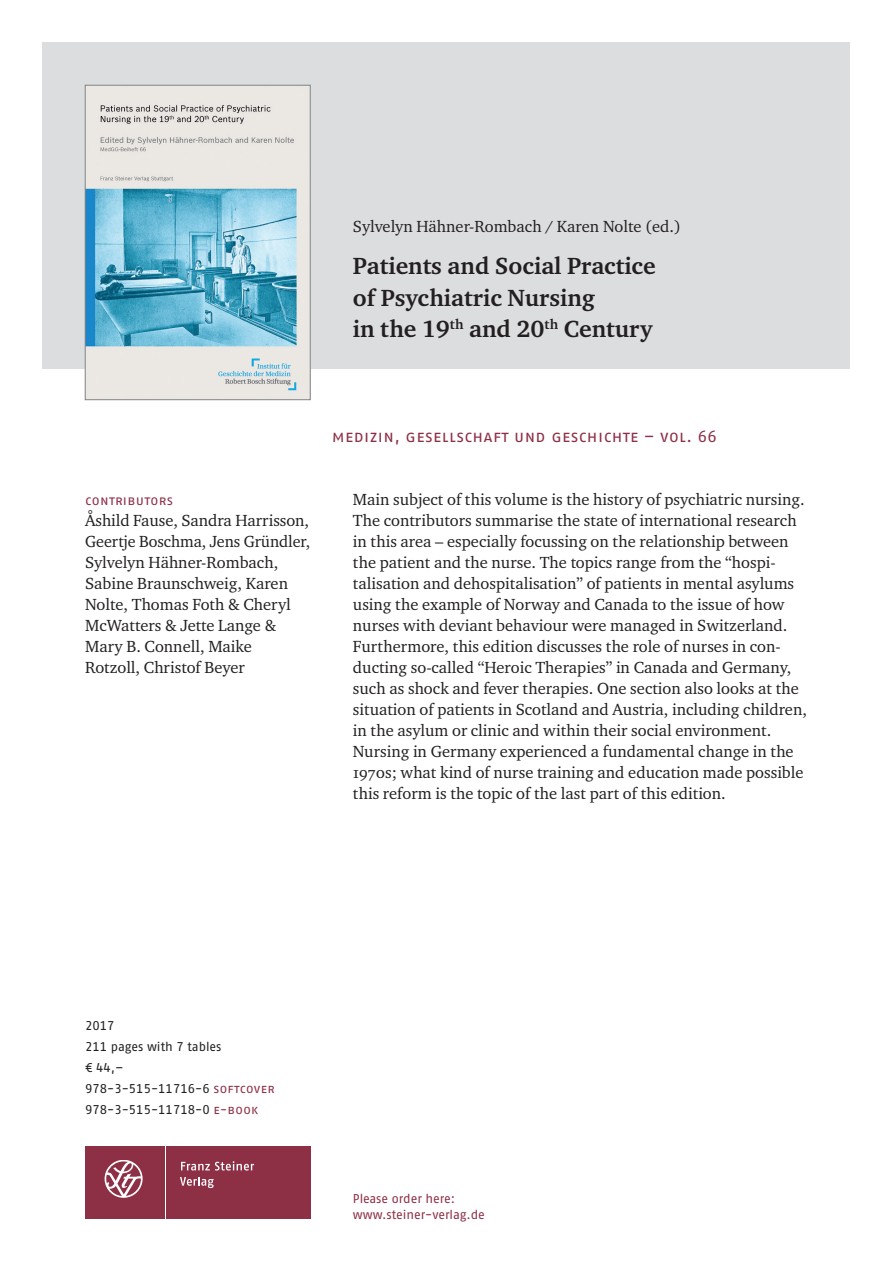
<style>
.page{position:relative;width:893px;height:1263px;background:#fff}
.page>*{position:absolute;margin:0;border:0;box-sizing:border-box;transform-origin:0 0}
.t1{font:700 24px/31.5px "Charter ITC Pro";color:#231f20}
.t2{font:16.5px/21px "Charter ITC Pro";color:#231f20}
.t3{font:16.5px "Fago Pro";letter-spacing:.025em;color:#8d2f45}
.t4{font:13.5px "Fago Pro";letter-spacing:.025em;color:#8d2f45}
.t5{font:12.75px/21px "Fago Pro";color:#231f20}
.t6{font:12.75px/16.5px "Fago Pro";color:#8d2f45}
.s1{color:#8d2f45}
</style>
<div class="page">
<div style="left:43px;top:43px;width:807px;height:326px;background:#dcdddf"></div>
<div style="left:85px;top:1146px;width:79px;height:72px;background:#8d2f45"></div>
<div style="left:166px;top:1146px;width:144px;height:72px;background:#8d2f45"></div>
<svg style="left:181px;top:1161px;width:73px;height:9px"></svg>
<svg style="left:180px;top:1177px;width:34px;height:11px"></svg>
<svg style="left:105px;top:1160px;width:38px;height:38px"></svg>
<img style="left:87px;top:87px;width:221px;height:311px">
<div style="left:85px;top:85px;width:225px;height:315px;border:1px solid #808285"></div>
<p class="t2" style="left:353px;top:216px;width:330px">Sylvelyn Hähner-Rombach / Karen Nolte (ed.)</p>
<h1 class="t1" style="left:353px;top:250px;width:304px">Patients and Social Practice of Psychiatric Nursing<br>in the 19<sup>th</sup> and 20<sup>th</sup> Century</h1>
<p class="t4" style="left:85px;top:492px;width:90px">contributors</p>
<p class="t2" style="left:85px;top:510px;width:227px">Åshild Fause, Sandra Harrisson,<br>Geertje Boschma, Jens Gründler,<br>Sylvelyn Hähner-Rombach,<br>Sabine Braunschweig, Karen<br>Nolte, Thomas Foth &amp; Cheryl<br>McWatters &amp; Jette Lange &amp;<br>Mary B. Connell, Maike<br>Rotzoll, Christof Beyer</p>
<p class="t3" style="left:332px;top:426px;width:387px">Medizin, Gesellschaft und Geschichte – vol. 66</p>
<p class="t2" style="left:353px;top:489px;width:456px">Main subject of this volume is the history of psychiatric nursing.<br>The contributors summarise the state of international research in this area – especially focussing on the relationship between the patient and the nurse. The topics range from the “hospi&shy;talisation and dehospitalisation” of patients in mental asylums using the example of Norway and Canada to the issue of how nurses with deviant behaviour were managed in Switzerland.<br>Furthermore, this edition discusses the role of nurses in con&shy;ducting so-called “Heroic Therapies” in Canada and Germany, such as shock and fever therapies. One section also looks at the situation of patients in Scotland and Austria, including children, in the asylum or clinic and within their social environment.<br>Nursing in Germany experienced a fundamental change in the 1970s; what kind of nurse training and education made possible this reform is the topic of the last part of this edition.</p>
<p class="t5" style="left:85px;top:1015px;width:191px">2017<br>211 pages with 7 tables<br>€ 44,–<br>978-3-515-11716-6 <span class="s1">softcover<br></span>978-3-515-11718-0 <span class="s1">e-book</span></p>
<p class="t6" style="left:353px;top:1190px;width:134px">Please order here: www.steiner-verlag.de</p>
</div>
